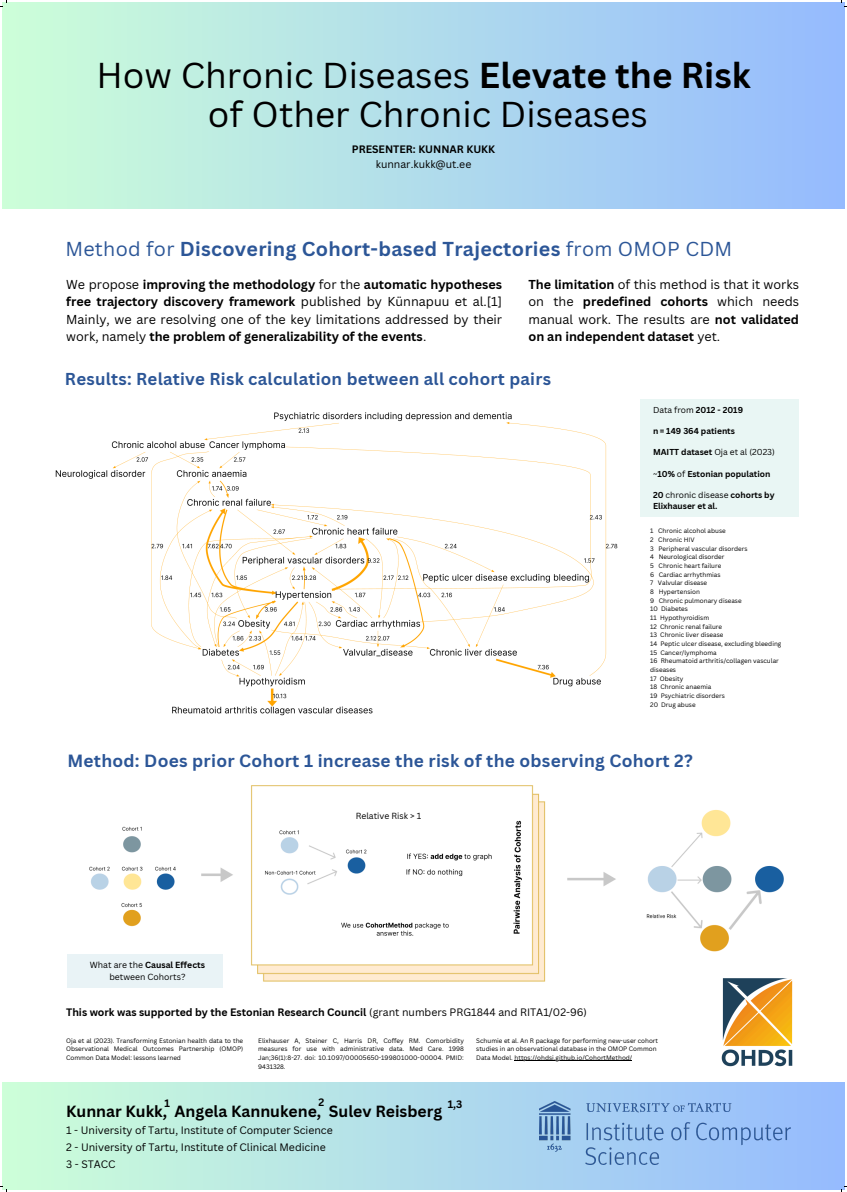
<style>
.page{position:relative;width:847px;height:1192px;background:#fff}
.page>*{position:absolute;margin:0;border:0;box-sizing:border-box;transform-origin:0 0}
.t1{font:35px/39.4px "Canva Sans";color:#000;text-align:center}
.t2{font:700 19.63px "Canva Sans";letter-spacing:.015em;color:#2c5697}
.t3{font:700 17.25px "Canva Sans";letter-spacing:.015em;color:#2c5697}
.t4{font:700 16.8px "Canva Sans";letter-spacing:.015em;color:#2c5697}
.t5{font:700 15.75px "Canva Sans";color:#000}
.t6{font:12.6px/17.6px "Canva Sans";color:#000;text-align:justify}
.t7{font:10.5px "Canva Sans";color:#000}
.t8{font:700 10.5px "Canva Sans";color:#000}
.t9{font:8.61px/11.8px "Canva Sans";color:#000;text-align:center}
.t10{font:700 8.4px/11.5px "Canva Sans";color:#000}
.t11{font:8.4px "Canva Sans";color:#000}
.t12{font:6.3px/8.7px "Canva Sans";color:#000;text-align:justify}
.s1{font-weight:700}
.s2{font-weight:400}
</style>
<div class="page">
<div style="left:3px;top:3px;width:841px;height:205px;background:linear-gradient(to right,#cdffd8,#95bafe)"></div>
<div style="left:3px;top:1083px;width:841px;height:106px;background:linear-gradient(to right,#cdffd8,#95bbfe)"></div>
<img style="left:539px;top:1101px;width:251px;height:63px">
<hr style="left:514px;top:1060px;width:118px;height:1px;background:#000">
<div style="left:640px;top:399px;width:158px;height:118px;background:#e9f6f4"></div>
<img style="left:55px;top:412px;width:563px;height:304px">
<img style="left:89px;top:785px;width:695px;height:196px">
<div style="left:74px;top:945px;width:127px;height:36px;background:#fff"></div>
<div style="left:67px;top:954px;width:156px;height:33px;background:#e9f3f6"></div>
<div style="left:280px;top:797px;width:217px;height:28px;background:#fff"></div>
<img style="left:719px;top:974px;width:74px;height:93px">
<svg style="left:0;top:0;width:7px;height:7px"></svg>
<svg style="left:841px;top:0;width:5px;height:7px"></svg>
<svg style="left:0;top:1186px;width:7px;height:6px"></svg>
<svg style="left:841px;top:1186px;width:5px;height:6px"></svg>
<p class="t1" style="left:96px;top:54px;width:655px">How Chronic Diseases <span class="s1">Elevate the Risk </span>of Other Chronic Diseases</p>
<p class="t8" style="left:352px;top:142px;width:145px">PRESENTER: KUNNAR KUKK</p>
<p class="t7" style="left:375px;top:157px;width:97px">kunnar.kukk@ut.ee</p>
<p class="t2" style="left:65px;top:235px;width:668px"><span class="s2">Method for</span> Discovering Cohort-based Trajectories <span class="s2">from OMOP CDM</span></p>
<p class="t6" style="left:66px;top:275px;width:437px">We propose <span class="s1">improving the methodology</span> for the <span class="s1">automatic hypotheses free trajectory discovery framework</span> published by Künnapuu et al.[1] Mainly, we are resolving one of the key limitations addressed by their work, namely <span class="s1">the problem of generalizability of the events</span>.</p>
<h2 class="t6" style="left:528px;top:275px;width:272px"><span class="s1">The limitation</span> of this method is that it works on the <span class="s1">predefined cohorts</span> which needs manual work. The results are <span class="s1">not validated on an independent dataset</span> yet.</h2>
<p class="t4" style="left:65px;top:367px;width:487px">Results: Relative Risk calculation between all cohort pairs</p>
<p class="t10" style="left:653px;top:404px;width:92px"><span class="s2">Data from</span> 2012 - 2019</p>
<p class="t10" style="left:653px;top:425px;width:83px">n = 149 364 patients</p>
<p class="t11" style="left:653px;top:446px;width:123px"><span class="s1">MAITT dataset</span> Oja et al (2023)</p>
<p class="t10" style="left:653px;top:467px;width:119px"><span class="s2">~</span>10% <span class="s2">of</span> Estonian population</p>
<p class="t10" style="left:653px;top:489px;width:123px">20 <span class="s2">chronic disease</span> cohorts by<br>Elixhauser et al.</p>
<p class="t12" style="left:650px;top:526px;width:77px">1 Chronic alcohol abuse</p>
<p class="t12" style="left:650px;top:535px;width:46px">2 Chronic HIV</p>
<p class="t12" style="left:650px;top:544px;width:99px">3 Peripheral vascular disorders</p>
<p class="t12" style="left:650px;top:552px;width:76px">4 Neurological disorder</p>
<p class="t12" style="left:650px;top:561px;width:73px">5 Chronic heart failure</p>
<p class="t12" style="left:650px;top:570px;width:72px">6 Cardiac arrhythmias</p>
<p class="t12" style="left:650px;top:578px;width:58px">7 Valvular disease</p>
<p class="t12" style="left:650px;top:587px;width:51px">8 Hypertension</p>
<h3 class="t12" style="left:650px;top:596px;width:93px">9 Chronic pulmonary disease</h3>
<p class="t12" style="left:650px;top:604px;width:39px">10 Diabetes</p>
<p class="t12" style="left:650px;top:613px;width:60px">11 Hypothyroidism</p>
<p class="t12" style="left:650px;top:622px;width:73px">12 Chronic renal failure</p>
<p class="t12" style="left:650px;top:630px;width:75px">13 Chronic liver disease</p>
<p class="t12" style="left:650px;top:639px;width:133px">14 Peptic ulcer disease, excluding bleeding</p>
<p class="t12" style="left:650px;top:648px;width:68px">15 Cancer/lymphoma</p>
<p class="t12" style="left:650px;top:656px;width:130px">16 Rheumatoid arthritis/collagen vascular</p>
<p class="t12" style="left:650px;top:665px;width:27px">diseases</p>
<p class="t12" style="left:650px;top:674px;width:35px">17 Obesity</p>
<p class="t12" style="left:650px;top:682px;width:63px">18 Chronic anaemia</p>
<h6 class="t12" style="left:650px;top:691px;width:76px">19 Psychiatric disorders</h6>
<h3 class="t12" style="left:650px;top:700px;width:47px">20 Drug abuse</h3>
<p class="t3" style="left:67px;top:748px;width:626px">Method: Does prior Cohort 1 increase the risk of the observing Cohort 2?</p>
<h5 class="t9" style="left:90px;top:959px;width:117px">What are the <span class="s1">Causal Effects </span>between Cohorts?</h5>
<h3 class="t9" style="left:355px;top:809px;width:67px">Relative Risk &gt; 1</h3>
<p class="t8" style="left:66px;top:1005px;width:522px">This work was supported by the Estonian Research Council <span class="s2">(grant numbers PRG1844 and RITA1/02-96)</span></p>
<h4 class="t12" style="left:66px;top:1036px;width:178px">Oja et al (2023). Transforming Estonian health data to the Observational Medical Outcomes Partnership (OMOP)<br>Common Data Model: lessons learned</h4>
<h4 class="t12" style="left:258px;top:1036px;width:207px">Elixhauser A, Steiner C, Harris DR, Coffey RM. Comorbidity measures for use with administrative data. Med Care. 1998<br>Jan;36(1):8-27. doi: 10.1097/00005650-199801000-00004. PMID:<br>9431328.</h4>
<h3 class="t12" style="left:476px;top:1036px;width:183px;text-align:left">Schumie et al. An R package for performing new-user cohort studies in an observational database in the OMOP Common<br>Data Model. https://ohdsi.github.io/CohortMethod/</h3>
<p class="t8" style="left:164px;top:1096px;width:7px">1</p>
<p class="t8" style="left:318px;top:1094px;width:7px">2</p>
<p class="t8" style="left:447px;top:1097px;width:16px">1,3</p>
<p class="t5" style="left:66px;top:1100px;width:377px">Kunnar Kukk, Angela Kannukene, Sulev Reisberg</p>
<p class="t7" style="left:66px;top:1123px;width:268px">1 - University of Tartu, Institute of Computer Science</p>
<p class="t7" style="left:66px;top:1139px;width:261px">2 - University of Tartu, Institute of Clinical Medicine</p>
<p class="t7" style="left:66px;top:1156px;width:51px">3 - STACC</p>
</div>
